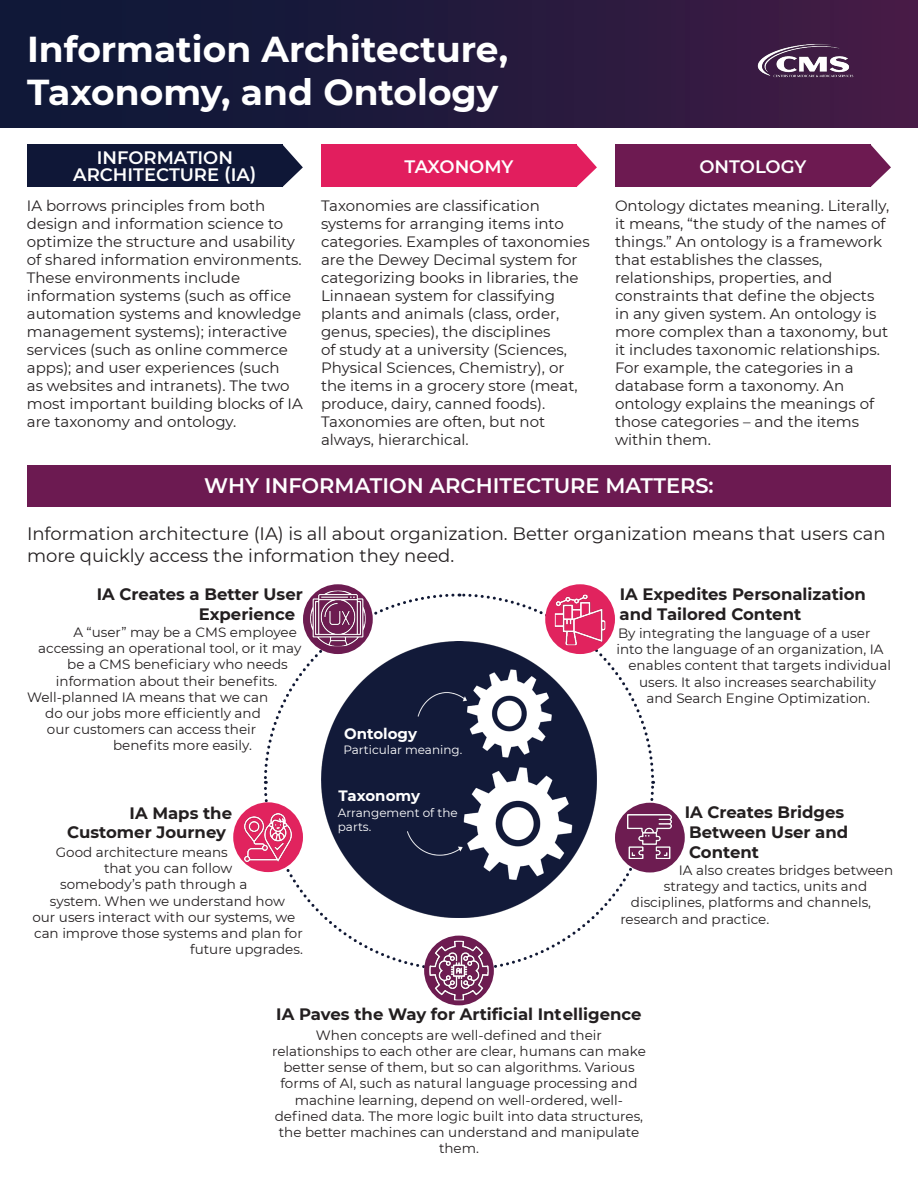
<style>
.page{position:relative;width:918px;height:1188px;background:#fff}
.page>*{position:absolute;margin:0;border:0;box-sizing:border-box;transform-origin:0 0}
.t1{font:700 36px/43.2px "Montserrat";color:#fff}
.t2{font:600 21px "Montserrat";color:#fff}
.t3{font:18px/21.6px "Montserrat";color:#231f20}
.t4{font:600 18px/16.5px "Montserrat";color:#fff;text-align:center}
.t5{font:700 16.5px/19.8px "Montserrat";color:#231f20}
.t6{font:15px/18px "Montserrat";color:#231f20}
.t7{font:700 15px "Montserrat";color:#fff}
.t8{font:13.5px/16.2px "Montserrat";color:#231f20;text-align:center}
.t9{font:12px/14.4px "Montserrat";color:#fff}
</style>
<div class="page">
<div style="left:0;top:0;width:918px;height:128px;background:linear-gradient(to right,#071836,#431b45)"></div>
<div style="left:615px;top:144px;width:255px;height:43px;background:#6d1a51"></div>
<svg style="left:870px;top:144px;width:21px;height:43px"></svg>
<div style="left:321px;top:144px;width:255px;height:43px;background:#e21e5e"></div>
<svg style="left:576px;top:144px;width:21px;height:43px"></svg>
<img style="left:745px;top:27px;width:120px;height:68px">
<div style="left:27px;top:144px;width:255px;height:43px;background:#0f1737"></div>
<svg style="left:282px;top:144px;width:21px;height:43px"></svg>
<div style="left:27px;top:465px;width:864px;height:42px;background:#6c1a51"></div>
<svg style="left:263px;top:593px;width:393px;height:376px"></svg>
<img style="left:321px;top:642px;width:276px;height:276px">
<div style="left:303px;top:584px;width:70px;height:70px;background:#6d1c51;border-radius:50%"></div>
<img style="left:310px;top:591px;width:56px;height:55px">
<div style="left:233px;top:802px;width:70px;height:70px;background:#e1235e;border-radius:50%"></div>
<img style="left:245px;top:813px;width:47px;height:48px">
<div style="left:424px;top:936px;width:70px;height:69px;background:#6d1c51;border-radius:50%"></div>
<img style="left:429px;top:941px;width:60px;height:59px">
<div style="left:615px;top:803px;width:70px;height:69px;background:#6d1c51;border-radius:50%"></div>
<img style="left:628px;top:815px;width:44px;height:44px">
<div style="left:545px;top:584px;width:70px;height:70px;background:#e1235e;border-radius:50%"></div>
<img style="left:555px;top:595px;width:50px;height:50px">
<h1 class="t1" style="left:27px;top:26px;width:483px">Information Architecture,<br>Taxonomy, and Ontology</h1>
<p class="t4" style="left:73px;top:149px;width:185px">INFORMATION<br>ARCHITECTURE (IA)</p>
<p class="t6" style="left:27px;top:196px;width:277px">IA borrows principles from both design and information science to optimize the structure and usability of shared information environments.<br>These environments include information systems (such as office automation systems and knowledge management systems); interactive services (such as online commerce apps); and user experiences (such<br>as websites and intranets). The two most important building blocks of IA are taxonomy and ontology.</p>
<p class="t4" style="left:699px;top:157px;width:109px">ONTOLOGY</p>
<p class="t6" style="left:615px;top:196px;width:276px">Ontology dictates meaning. Literally, it means, “the study of the names of things.” An ontology is a framework that establishes the classes, relationships, properties, and constraints that define the objects in any given system. An ontology is more complex than a taxonomy, but it includes taxonomic relationships.<br>For example, the categories in a database form a taxonomy. An ontology explains the meanings of those categories – and the items within them.</p>
<h2 class="t2" style="left:204px;top:470px;width:511px">WHY INFORMATION ARCHITECTURE MATTERS:</h2>
<p class="t3" style="left:27px;top:522px;width:860px">Information architecture (IA) is all about organization. Better organization means that users can more quickly access the information they need.</p>
<p class="t4" style="left:404px;top:157px;width:111px">TAXONOMY</p>
<p class="t6" style="left:321px;top:196px;width:270px">Taxonomies are classification systems for arranging items into categories. Examples of taxonomies are the Dewey Decimal system for categorizing books in libraries, the Linnaean system for classifying plants and animals (class, order, genus, species), the disciplines<br>of study at a university (Sciences, Physical Sciences, Chemistry), or the items in a grocery store (meat, produce, dairy, canned foods).<br>Taxonomies are often, but not always, hierarchical.</p>
<p class="t5" style="left:199px;top:584px;width:106px;text-indent:-102px">IA Creates a Better User<br>Experience</p>
<p class="t8" style="left:73px;top:624px;width:225px">A “user” may be a CMS employee</p>
<p class="t8" style="left:38px;top:640px;width:265px">accessing an operational tool, or it may</p>
<p class="t8" style="left:67px;top:656px;width:222px">be a CMS beneficiary who needs</p>
<p class="t8" style="left:56px;top:672px;width:223px">information about their benefits.</p>
<p class="t8" style="left:27px;top:689px;width:243px">Well-planned IA means that we can</p>
<p class="t8" style="left:45px;top:705px;width:217px">do our jobs more efficiently and</p>
<p class="t8" style="left:47px;top:721px;width:211px">our customers can access their</p>
<p class="t8" style="left:113px;top:737px;width:140px">benefits more easily.</p>
<p class="t5" style="left:67px;top:802px;width:166px;text-indent:62px">IA Maps the<br>Customer Journey</p>
<p class="t8" style="left:56px;top:844px;width:174px">Good architecture means</p>
<p class="t8" style="left:104px;top:860px;width:130px">that you can follow</p>
<p class="t8" style="left:60px;top:876px;width:189px">somebody’s path through a</p>
<p class="t8" style="left:50px;top:892px;width:236px">system. When we understand how</p>
<p class="t8" style="left:32px;top:908px;width:264px">our users interact with our systems, we</p>
<p class="t8" style="left:34px;top:925px;width:270px">can improve those systems and plan for</p>
<p class="t8" style="left:190px;top:941px;width:114px">future upgrades.</p>
<p class="t7" style="left:344px;top:723px;width:74px">Ontology</p>
<p class="t9" style="left:343px;top:742px;width:120px">Particular meaning.</p>
<p class="t7" style="left:339px;top:785px;width:83px">Taxonomy</p>
<p class="t9" style="left:338px;top:805px;width:121px">Arrangement of the parts.</p>
<p class="t5" style="left:620px;top:584px;width:248px">IA Expedites Personalization and Tailored Content</p>
<p class="t8" style="left:618px;top:625px;width:254px">By integrating the language of a user</p>
<p class="t8" style="left:617px;top:641px;width:269px">into the language of an organization, IA</p>
<p class="t8" style="left:629px;top:657px;width:264px">enables content that targets individual</p>
<p class="t8" style="left:639px;top:673px;width:239px">users. It also increases searchability</p>
<p class="t8" style="left:647px;top:689px;width:225px">and Search Engine Optimization.</p>
<p class="t5" style="left:685px;top:802px;width:165px">IA Creates Bridges<br>Between User and<br>Content</p>
<p class="t8" style="left:679px;top:862px;width:216px">IA also creates bridges between</p>
<p class="t8" style="left:664px;top:878px;width:205px">strategy and tactics, units and</p>
<p class="t8" style="left:631px;top:894px;width:242px">disciplines, platforms and channels,</p>
<p class="t8" style="left:620px;top:910px;width:150px">research and practice.</p>
<p class="t5" style="left:276px;top:1004px;width:367px">IA Paves the Way for Artificial Intelligence</p>
<p class="t8" style="left:272px;top:1026px;width:375px">When concepts are well-defined and their relationships to each other are clear, humans can make better sense of them, but so can algorithms. Various forms of AI, such as natural language processing and machine learning, depend on well-ordered, well&shy;defined data. The more logic built into data structures, the better machines can understand and manipulate them.</p>
</div>
